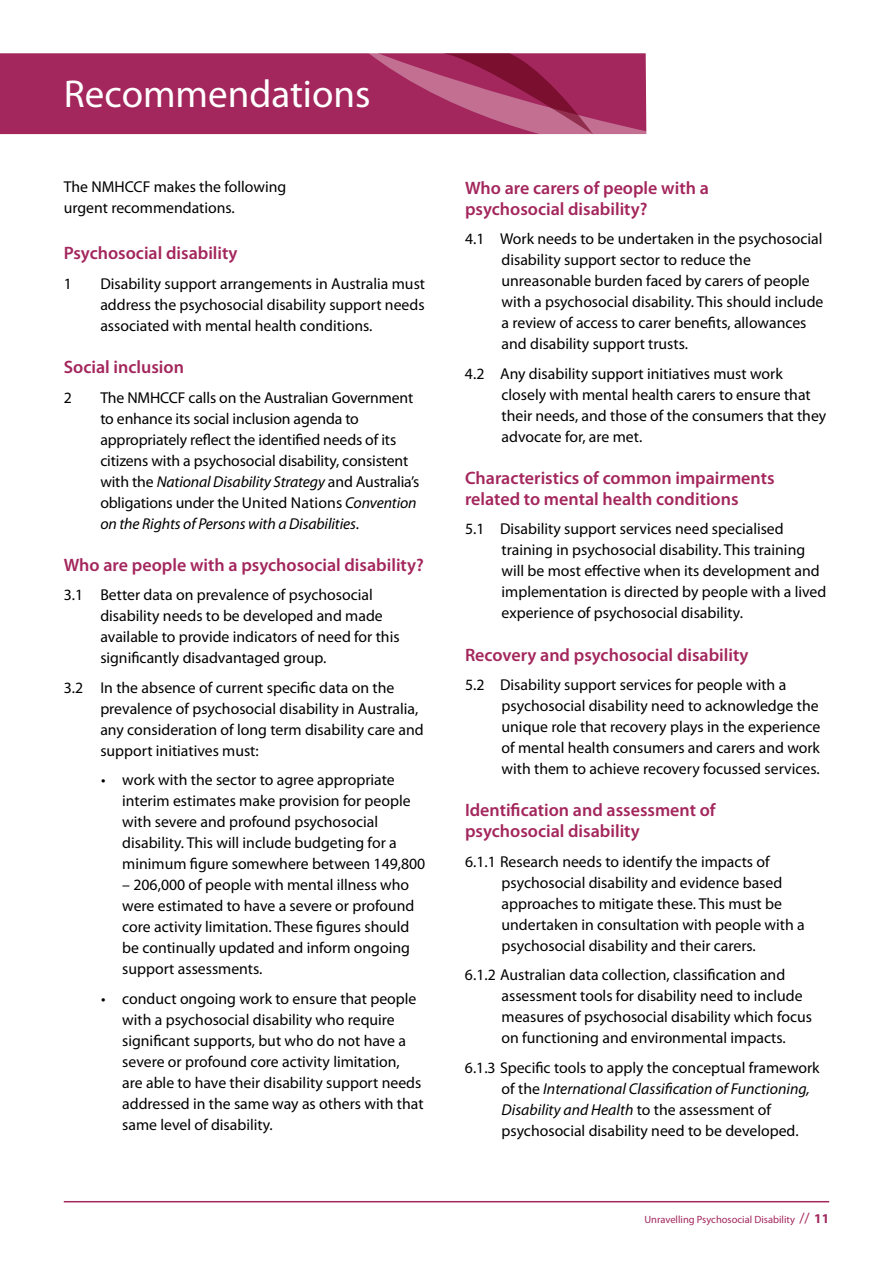
<style>
.page{position:relative;width:893px;height:1263px;background:#fff}
.page>*{position:absolute;margin:0;border:0;box-sizing:border-box;transform-origin:0 0}
.t1{font:39px "Myriad Pro";color:#fff}
.t2{font:600 18px/21px "Myriad Pro";color:#a3265c}
.t3{font:15.75px/21px "Myriad Pro";color:#000}
.t4{font:10.5px "Myriad Pro";color:#a3265c}
.s1{font-style:italic}
.s2{font-size:15px}
.s3{font-weight:700;font-size:13.5px}
</style>
<div class="page">
<hr style="left:64px;top:1201px;width:765px;height:1px;background:#a3265c">
<div style="left:0;top:53px;width:360px;height:81px;background:#a3265c"></div>
<svg style="left:360px;top:53px;width:287px;height:82px"></svg>
<h1 class="t1" style="left:64px;top:73px;width:308px">Recommendations</h1>
<p class="t3" style="left:64px;top:176px;width:224px">The NMHCCF makes the following urgent recommendations.</p>
<p class="t2" style="left:64px;top:243px;width:175px">Psychosocial disability</p>
<p class="t3" style="left:64px;top:273px;width:10px">1</p>
<p class="t3" style="left:100px;top:273px;width:326px;text-align:justify">Disability support arrangements in Australia must address the psychosocial disability support needs associated with mental health conditions.</p>
<p class="t2" style="left:64px;top:357px;width:122px">Social inclusion</p>
<p class="t3" style="left:64px;top:387px;width:10px">2</p>
<p class="t3" style="left:100px;top:387px;width:321px">The NMHCCF calls on the Australian Government to enhance its social inclusion agenda to appropriately reflect the identified needs of its citizens with a psychosocial disability, consistent with the <span class="s1">National Disability Strategy</span> and Australia’s obligations under the United Nations <span class="s1">Convention on the Rights of Persons with a Disabilities</span>.</p>
<p class="t2" style="left:64px;top:555px;width:361px">Who are people with a psychosocial disability?</p>
<p class="t3" style="left:100px;top:585px;width:301px;text-indent:-37px">3.1 Better data on prevalence of psychosocial disability needs to be developed and made available to provide indicators of need for this significantly disadvantaged group.</p>
<p class="t3" style="left:100px;top:677px;width:325px;text-indent:-37px">3.2 In the absence of current specific data on the prevalence of psychosocial disability in Australia, any consideration of long term disability care and support initiatives must:</p>
<p class="t3" style="left:122px;top:770px;width:305px;text-indent:-21px">• work with the sector to agree appropriate interim estimates make provision for people with severe and profound psychosocial disability. This will include budgeting for a minimum figure somewhere between 149,800</p>
<p class="t3" style="left:122px;top:875px;width:294px">– 206,000 of people with mental illness who were estimated to have a severe or profound core activity limitation. These figures should be continually updated and inform ongoing support assessments.</p>
<p class="t3" style="left:122px;top:988px;width:303px;text-indent:-21px">• conduct ongoing work to ensure that people with a psychosocial disability who require significant supports, but who do not have a severe or profound core activity limitation, are able to have their disability support needs addressed in the same way as others with that same level of disability.</p>
<p class="t2" style="left:465px;top:177px;width:245px">Who are carers of people with a psychosocial disability?</p>
<p class="t3" style="left:502px;top:229px;width:323px;text-indent:-37px">4.1 Work needs to be undertaken in the psychosocial disability support sector to reduce the unreasonable burden faced by carers of people with a psychosocial disability. This should include a review of access to carer benefits, allowances and disability support trusts.</p>
<p class="t3" style="left:502px;top:363px;width:326px;text-indent:-37px">4.2 Any disability support initiatives must work closely with mental health carers to ensure that their needs, and those of the consumers that they advocate for, are met.</p>
<p class="t2" style="left:465px;top:468px;width:311px">Characteristics of common impairments related to mental health conditions</p>
<p class="t3" style="left:502px;top:519px;width:326px;text-indent:-37px">5.1 Disability support services need specialised training in psychosocial disability. This training will be most effective when its development and implementation is directed by people with a lived experience of psychosocial disability.</p>
<p class="t2" style="left:465px;top:644px;width:285px">Recovery and psychosocial disability</p>
<p class="t3" style="left:502px;top:675px;width:320px;text-indent:-37px">5.2 Disability support services for people with a psychosocial disability need to acknowledge the unique role that recovery plays in the experience of mental health consumers and carers and work with them to achieve recovery focussed services.</p>
<p class="t2" style="left:465px;top:800px;width:252px">Identification and assessment of psychosocial disability</p>
<p class="t3" style="left:502px;top:851px;width:305px;text-indent:-37px">6.1.1 Research needs to identify the impacts of psychosocial disability and evidence based approaches to mitigate these. This must be undertaken in consultation with people with a psychosocial disability and their carers.</p>
<p class="t3" style="left:502px;top:965px;width:312px;text-indent:-37px">6.1.2 Australian data collection, classification and assessment tools for disability need to include measures of psychosocial disability which focus on functioning and environmental impacts.</p>
<p class="t3" style="left:501px;top:1057px;width:320px;text-indent:-37px">6.1.3 Specific tools to apply the conceptual framework of the <span class="s1">International Classification of Functioning, Disability and Health</span> to the assessment of psychosocial disability need to be developed.</p>
<p class="t4" style="left:644px;top:1213px;width:186px">Unravelling Psychosocial Disability <span class="s2">//</span> <span class="s3">11</span></p>
</div>
